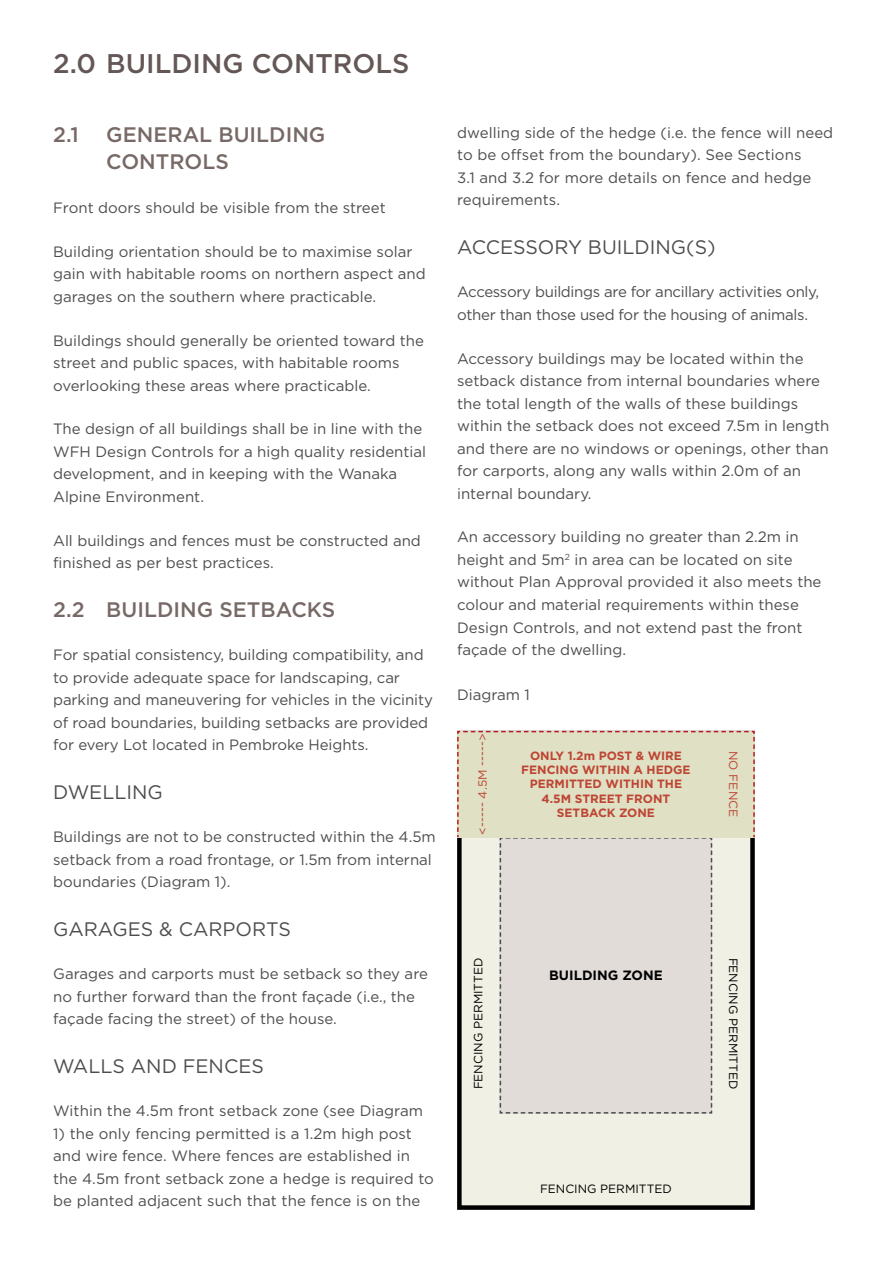
<style>
.page{position:relative;width:893px;height:1263px;background:#fff}
.page>*{position:absolute;margin:0;border:0;box-sizing:border-box;transform-origin:0 0}
.t1{font:500 27px "Gotham";color:#645856}
.t2{font:500 21px/27px "Gotham";color:#776966}
.t3{font:19.5px "Gotham";color:#4d4d4f}
.t4{font:15px/22.5px "Gotham";color:#4d4d4f}
.t5{font:15px/22.5px "Gotham";letter-spacing:-.02em;color:#4d4d4f}
.t6{font:700 13.5px "Gotham";color:#000}
.t7{font:700 12px/14.4px "Gotham";color:#be4433;text-align:center}
.t8{font:12px "Gotham";color:#000}
.t9{font:12px "Gotham";letter-spacing:.01em;color:#be4433}
</style>
<div class="page">
<div style="left:459px;top:733px;width:293px;height:474px;background:#f0f0e4"></div>
<svg style="left:457px;top:730px;width:298px;height:383px"></svg>
<h1 class="t1" style="left:53px;top:48px;width:358px">2.0 BUILDING CONTROLS</h1>
<h2 class="t2" style="left:53px;top:121px;width:27px">2.1</h2>
<h2 class="t2" style="left:106px;top:121px;width:221px">GENERAL BUILDING<br>CONTROLS</h2>
<p class="t4" style="left:53px;top:196px;width:334px">Front doors should be visible from the street</p>
<p class="t4" style="left:53px;top:240px;width:374px">Building orientation should be to maximise solar gain with habitable rooms on northern aspect and garages on the southern where practicable.</p>
<p class="t4" style="left:53px;top:329px;width:372px">Buildings should generally be oriented toward the street and public spaces, with habitable rooms overlooking these areas where practicable.</p>
<p class="t4" style="left:53px;top:418px;width:374px">The design of all buildings shall be in line with the WFH Design Controls for a high quality residential development, and in keeping with the Wanaka Alpine Environment.</p>
<p class="t4" style="left:53px;top:529px;width:369px">All buildings and fences must be constructed and finished as per best practices.</p>
<h2 class="t2" style="left:53px;top:595px;width:284px">2.2 BUILDING SETBACKS</h2>
<p class="t4" style="left:53px;top:643px;width:381px">For spatial consistency, building compatibility, and to provide adequate space for landscaping, car parking and maneuvering for vehicles in the vicinity of road boundaries, building setbacks are provided for every Lot located in Pembroke Heights.</p>
<h3 class="t3" style="left:53px;top:781px;width:111px">DWELLING</h3>
<p class="t4" style="left:53px;top:825px;width:384px">Buildings are not to be constructed within the 4.5m setback from a road frontage, or 1.5m from internal boundaries (Diagram 1).</p>
<h3 class="t3" style="left:53px;top:918px;width:239px">GARAGES &amp; CARPORTS</h3>
<p class="t4" style="left:53px;top:962px;width:376px">Garages and carports must be setback so they are no further forward than the front façade (i.e., the façade facing the street) of the house.</p>
<h3 class="t3" style="left:53px;top:1055px;width:212px">WALLS AND FENCES</h3>
<p class="t4" style="left:53px;top:1099px;width:371px">Within the 4.5m front setback zone (see Diagram</p>
<p class="t4" style="left:53px;top:1122px;width:382px">1) the only fencing permitted is a 1.2m high post and wire fence. Where fences are established in the 4.5m front setback zone a hedge is required to be planted adjacent such that the fence is on the</p>
<p class="t4" style="left:457px;top:121px;width:378px">dwelling side of the hedge (i.e. the fence will need to be offset from the boundary). See Sections<br>3.1 and 3.2 for more details on fence and hedge requirements.</p>
<h3 class="t3" style="left:457px;top:236px;width:260px">ACCESSORY BUILDING(S)</h3>
<p class="t5" style="left:457px;top:281px;width:364px">Accessory buildings are for ancillary activities only, other than those used for the housing of animals.</p>
<p class="t4" style="left:457px;top:347px;width:374px">Accessory buildings may be located within the setback distance from internal boundaries where the total length of the walls of these buildings within the setback does not exceed 7.5m in length and there are no windows or openings, other than for carports, along any walls within 2.0m of an internal boundary.</p>
<p class="t4" style="left:457px;top:526px;width:366px">An accessory building no greater than 2.2m in height and 5m<sup>2</sup> in area can be located on site without Plan Approval provided it also meets the colour and material requirements within these Design Controls, and not extend past the front façade of the dwelling.</p>
<p class="t4" style="left:457px;top:683px;width:74px">Diagram 1</p>
<p class="t9" style="left:475px;top:835px;width:104px;rotate:-90deg">&lt;----- 4.5M -----&gt;</p>
<p class="t7" style="left:521px;top:748px;width:171px">ONLY 1.2m POST &amp; WIRE<br>FENCING WITHIN A HEDGE<br>PERMITTED WITHIN THE<br>4.5M STREET FRONT<br>SETBACK ZONE</p>
<p class="t9" style="left:740px;top:751px;width:68px;rotate:90deg">NO FENCE</p>
<p class="t8" style="left:472px;top:1089px;width:133px;rotate:-90deg">FENCING PERMITTED</p>
<p class="t6" style="left:549px;top:968px;width:115px">BUILDING ZONE</p>
<p class="t8" style="left:540px;top:1182px;width:133px">FENCING PERMITTED</p>
<p class="t8" style="left:740px;top:957px;width:133px;rotate:90deg">FENCING PERMITTED</p>
</div>
